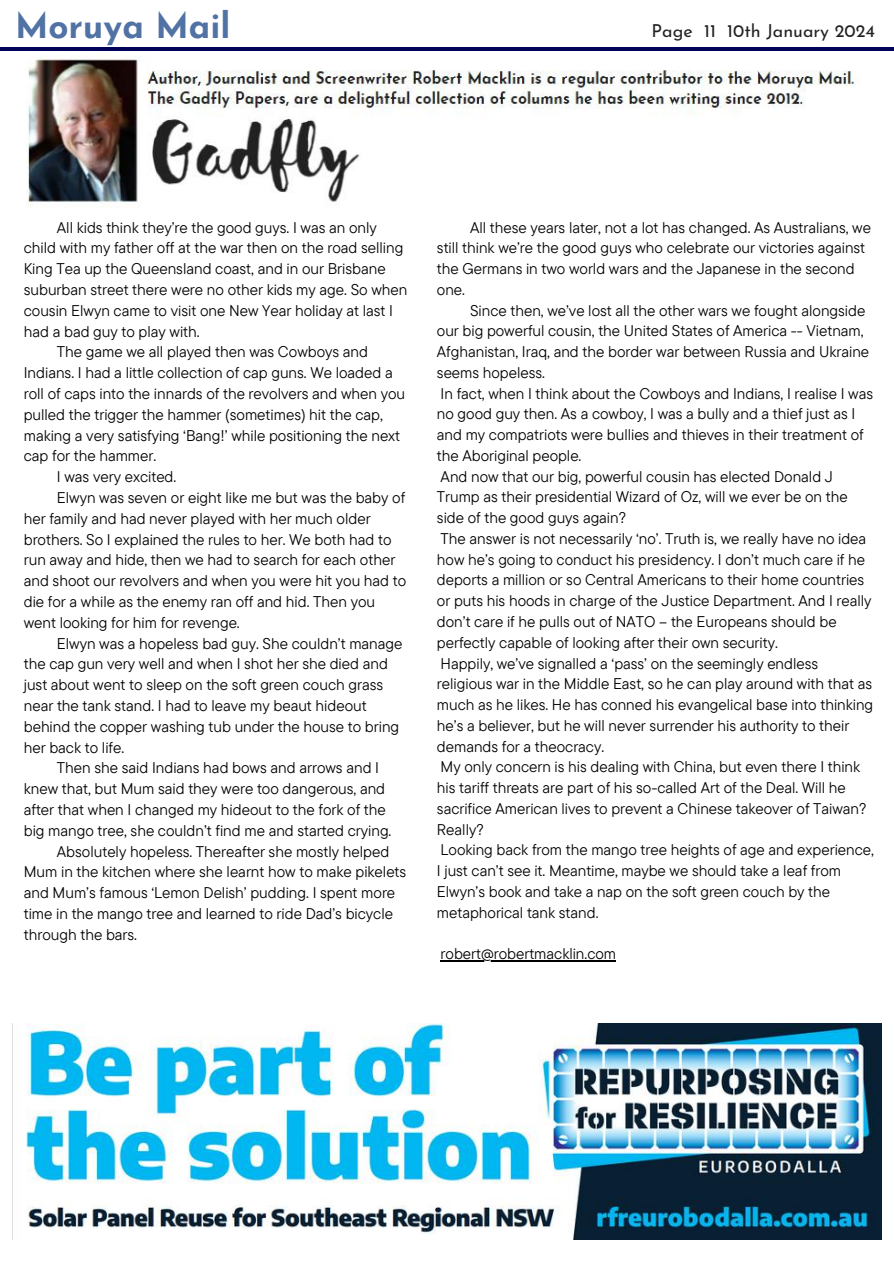
<style>
.page{position:relative;width:894px;height:1264px;background:#fff}
.page>*{position:absolute;margin:0;border:0;box-sizing:border-box;transform-origin:0 0}
.t1{font:700 35.25px "Josefin Sans";color:#5072a4}
.t2{font:17.85px "Josefin Sans";color:#222}
.t3{font:15.45px/20.7px "TT Commons Pro";color:#000}
</style>
<div class="page">
<hr style="left:0;top:48px;width:893px;height:2px;background:#000259">
<hr style="left:440px;top:960px;width:176px;height:1px;background:#000">
<img style="left:27px;top:56px;width:827px;height:152px">
<img style="left:12px;top:1023px;width:869px;height:216px">
<h1 class="t1" style="left:15px;top:12px;width:217px">Moruya Mail</h1>
<p class="t2" style="left:651px;top:23px;width:225px">Page 11 10th January 2024</p>
<p class="t3" style="left:57px;top:216px;width:321px">All kids think they’re the good guys. I was an only</p>
<p class="t3" style="left:24px;top:237px;width:381px">child with my father off at the war then on the road selling</p>
<p class="t3" style="left:24px;top:258px;width:363px">King Tea up the Queensland coast, and in our Brisbane</p>
<p class="t3" style="left:24px;top:279px;width:385px">suburban street there were no other kids my age. So when</p>
<p class="t3" style="left:24px;top:299px;width:370px">cousin Elwyn came to visit one New Year holiday at last I</p>
<p class="t3" style="left:24px;top:320px;width:177px">had a bad guy to play with.</p>
<p class="t3" style="left:57px;top:341px;width:312px">The game we all played then was Cowboys and</p>
<p class="t3" style="left:24px;top:362px;width:370px">Indians. I had a little collection of cap guns. We loaded a</p>
<p class="t3" style="left:24px;top:383px;width:383px">roll of caps into the innards of the revolvers and when you</p>
<p class="t3" style="left:24px;top:403px;width:360px">pulled the trigger the hammer (sometimes) hit the cap,</p>
<p class="t3" style="left:24px;top:424px;width:378px">making a very satisfying ‘Bang!’ while positioning the next</p>
<p class="t3" style="left:24px;top:445px;width:134px">cap for the hammer.</p>
<p class="t3" style="left:57px;top:466px;width:121px">I was very excited.</p>
<p class="t3" style="left:57px;top:487px;width:350px">Elwyn was seven or eight like me but was the baby of</p>
<p class="t3" style="left:24px;top:507px;width:348px">her family and had never played with her much older</p>
<p class="t3" style="left:24px;top:528px;width:369px">brothers. So I explained the rules to her. We both had to</p>
<p class="t3" style="left:24px;top:549px;width:373px">run away and hide, then we had to search for each other</p>
<p class="t3" style="left:24px;top:570px;width:384px">and shoot our revolvers and when you were hit you had to</p>
<p class="t3" style="left:24px;top:591px;width:353px">die for a while as the enemy ran off and hid. Then you</p>
<p class="t3" style="left:24px;top:611px;width:217px">went looking for him for revenge.</p>
<p class="t3" style="left:57px;top:632px;width:347px">Elwyn was a hopeless bad guy. She couldn’t manage</p>
<p class="t3" style="left:24px;top:653px;width:365px">the cap gun very well and when I shot her she died and</p>
<p class="t3" style="left:24px;top:674px;width:361px">just about went to sleep on the soft green couch grass</p>
<p class="t3" style="left:24px;top:694px;width:344px">near the tank stand. I had to leave my beaut hideout</p>
<p class="t3" style="left:24px;top:715px;width:377px">behind the copper washing tub under the house to bring</p>
<p class="t3" style="left:24px;top:736px;width:102px">her back to life.</p>
<p class="t3" style="left:57px;top:757px;width:323px">Then she said Indians had bows and arrows and I</p>
<p class="t3" style="left:24px;top:778px;width:363px">knew that, but Mum said they were too dangerous, and</p>
<p class="t3" style="left:24px;top:798px;width:363px">after that when I changed my hideout to the fork of the</p>
<p class="t3" style="left:24px;top:819px;width:369px">big mango tree, she couldn’t find me and started crying.</p>
<p class="t3" style="left:57px;top:840px;width:334px">Absolutely hopeless. Thereafter she mostly helped</p>
<p class="t3" style="left:24px;top:861px;width:384px">Mum in the kitchen where she learnt how to make pikelets</p>
<p class="t3" style="left:24px;top:882px;width:373px">and Mum’s famous ‘Lemon Delish’ pudding. I spent more</p>
<p class="t3" style="left:24px;top:902px;width:371px">time in the mango tree and learned to ride Dad’s bicycle</p>
<p class="t3" style="left:24px;top:923px;width:115px">through the bars.</p>
<p class="t3" style="left:437px;top:216px;width:435px;text-indent:33px">All these years later, not a lot has changed. As Australians, we still think we’re the good guys who celebrate our victories against the Germans in two world wars and the Japanese in the second one.</p>
<p class="t3" style="left:437px;top:299px;width:438px;text-indent:33px">Since then, we’ve lost all the other wars we fought alongside our big powerful cousin, the United States of America -- Vietnam, Afghanistan, Iraq, and the border war between Russia and Ukraine seems hopeless.<br>In fact, when I think about the Cowboys and Indians, I realise I was no good guy then. As a cowboy, I was a bully and a thief just as I and my compatriots were bullies and thieves in their treatment of the Aboriginal people.<br>And now that our big, powerful cousin has elected Donald J Trump as their presidential Wizard of Oz, will we ever be on the side of the good guys again?<br>The answer is not necessarily ‘no’. Truth is, we really have no idea how he’s going to conduct his presidency. I don’t much care if he deports a million or so Central Americans to their home countries or puts his hoods in charge of the Justice Department. And I really don’t care if he pulls out of NATO – the Europeans should be perfectly capable of looking after their own security.<br>Happily, we’ve signalled a ‘pass’ on the seemingly endless<br>religious war in the Middle East, so he can play around with that as much as he likes. He has conned his evangelical base into thinking he’s a believer, but he will never surrender his authority to their demands for a theocracy.<br>My only concern is his dealing with China, but even there I think his tariff threats are part of his so-called Art of the Deal. Will he sacrifice American lives to prevent a Chinese takeover of Taiwan?<br>Really?<br>Looking back from the mango tree heights of age and experience, I just can’t see it. Meantime, maybe we should take a leaf from Elwyn’s book and take a nap on the soft green couch by the metaphorical tank stand.</p>
<p class="t3" style="left:440px;top:943px;width:177px">robert@robertmacklin.com</p>
</div>
